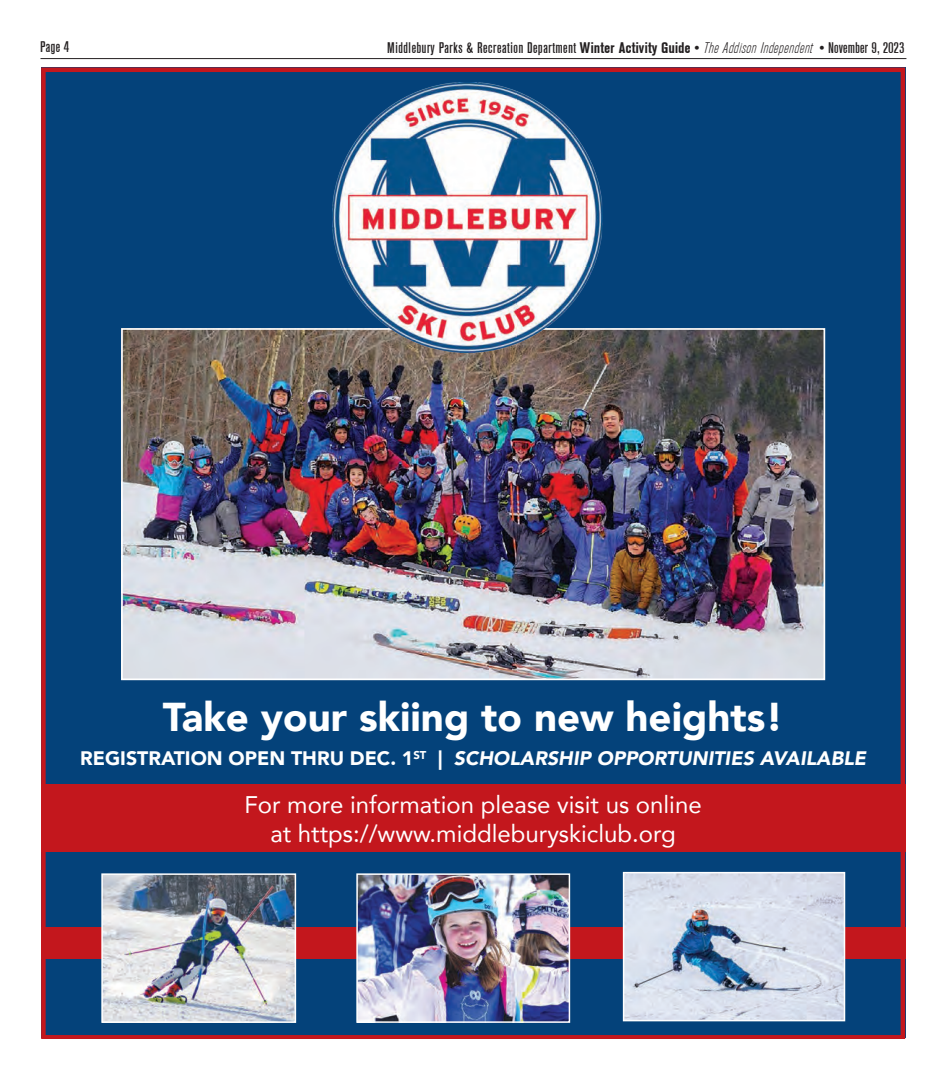
<style>
.page{position:relative;width:945px;height:1080px;background:#fff}
.page>*{position:absolute;margin:0;border:0;box-sizing:border-box;transform-origin:0 0}
.t1{font:900 40.2px "Avenir";color:#fff}
.t2{font:24px/28.8px "Avenir";color:#fff;text-align:center}
.t3{font:italic 900 19.5px "Avenir";color:#fff}
.t4{font:500 15px "Akzelerat Condensed";letter-spacing:.04em;color:#231f20}
.s1{font-weight:700}
.s2{font-weight:300}
.s3{font-weight:300;font-style:italic}
.s4{font-style:normal}
</style>
<div class="page">
<hr style="left:40px;top:58px;width:866px;height:1px;background:#231f20">
<div style="left:41px;top:68px;width:864px;height:970px;background:#04427a"></div>
<div style="left:41px;top:68px;width:864px;height:971px;border:4px solid #c3171d"></div>
<div style="left:41px;top:927px;width:864px;height:32px;background:#c3171d"></div>
<img style="left:124px;top:331px;width:698px;height:346px">
<div style="left:121px;top:328px;width:704px;height:352px;border:2px solid #fff"></div>
<div style="left:41px;top:785px;width:864px;height:67px;background:#c3171d"></div>
<img style="left:333px;top:83px;width:270px;height:270px">
<img style="left:626px;top:875px;width:216px;height:143px">
<div style="left:623px;top:872px;width:222px;height:149px;border:2px solid #fff"></div>
<img style="left:359px;top:876px;width:208px;height:144px">
<div style="left:356px;top:873px;width:214px;height:150px;border:2px solid #fff"></div>
<img style="left:104px;top:876px;width:189px;height:144px">
<div style="left:101px;top:873px;width:195px;height:150px;border:2px solid #fff"></div>
<p class="t4" style="left:40px;top:39px;width:30px">Page 4</p>
<p class="t4" style="left:388px;top:39px;width:518px">Middlebury Parks &amp; Recreation Department <span class="s1">Winter Activity Guide</span> <span class="s2">•</span> <span class="s3">TheAddisonIndependent</span> <span class="s2">•</span> November 9, 2023</p>
<p class="t1" style="left:163px;top:682px;width:622px">Take your skiing to new heights!</p>
<p class="t3" style="left:80px;top:742px;width:787px"><span class="s4">REGISTRATION OPEN THRU DEC. 1</span><sup>ST</sup> <span class="s4">|</span> SCHOLARSHIP OPPORTUNITIES AVAILABLE</p>
<p class="t2" style="left:245px;top:789px;width:459px">For more information please visit us online at https://www.middleburyskiclub.org</p>
</div>
